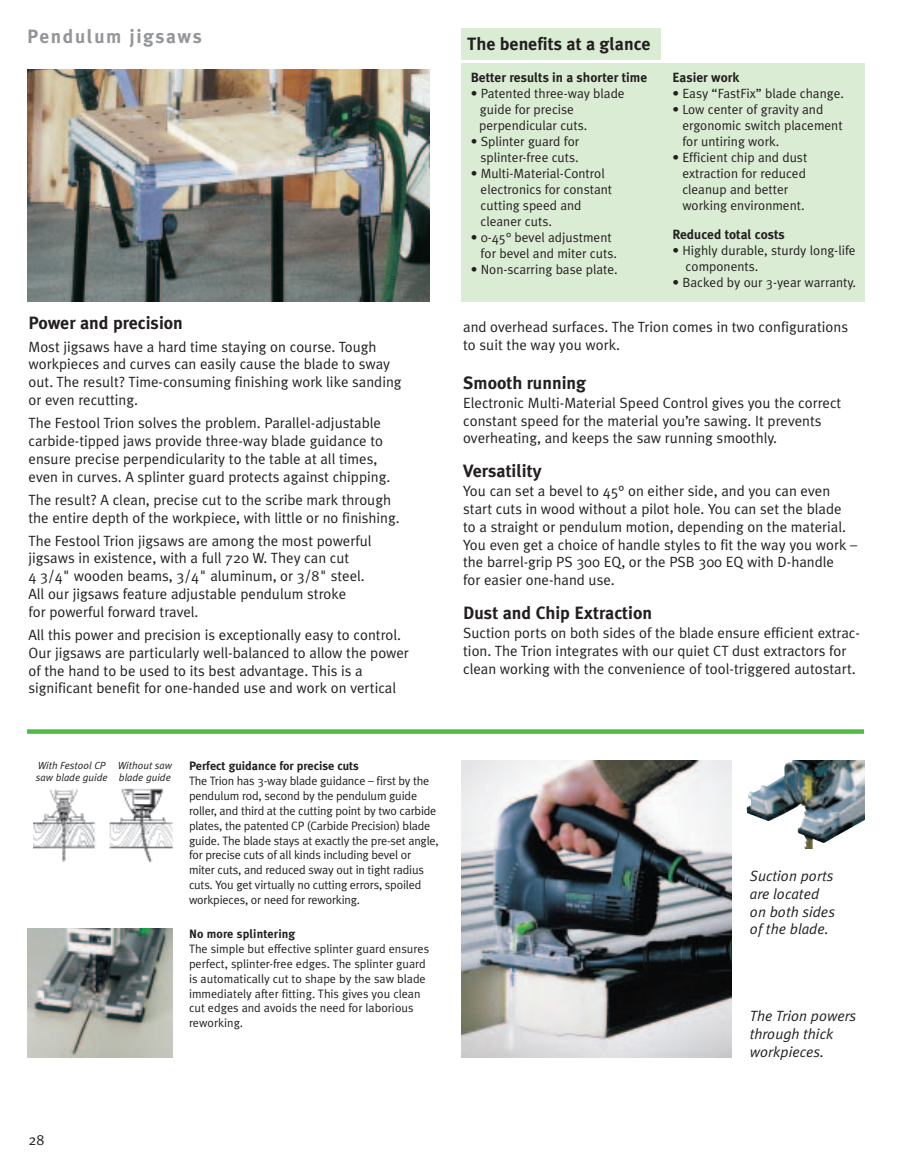
<style>
.page{position:relative;width:918px;height:1175px;background:#fff}
.page>*{position:absolute;margin:0;border:0;box-sizing:border-box;transform-origin:0 0}
.t1{font:700 19.35px "Meta Plus";letter-spacing:.08em;color:#939598}
.t2{font:700 17.85px "Meta Plus";color:#231f20}
.t3{font:14.85px/17.9px "Meta Plus Normal";color:#231f20}
.t4{font:italic 14.85px/17.9px "Meta Plus Normal";color:#231f20}
.t5{font:13.35px/16px "Meta Plus Normal";color:#231f20}
.t6{font:700 13.35px "Meta Plus";color:#231f20}
.t7{font:12.15px/14.9px "Meta Plus Normal";letter-spacing:-.015em;color:#231f20}
.t8{font:700 12.15px "Meta Plus";color:#231f20}
.t9{font:italic 10.35px/11.9px "Meta Plus Normal";color:#231f20}
</style>
<div class="page">
<img style="left:27px;top:928px;width:145px;height:129px">
<img style="left:34px;top:788px;width:139px;height:75px">
<img style="left:747px;top:760px;width:117px;height:88px">
<img style="left:462px;top:760px;width:270px;height:297px">
<img style="left:27px;top:69px;width:402px;height:232px">
<div style="left:462px;top:28px;width:199px;height:32px;background:#dbecd4"></div>
<div style="left:462px;top:63px;width:403px;height:238px;background:#dbecd4"></div>
<svg style="left:27px;top:729px;width:837px;height:4px;fill:#51b948"></svg>
<h1 class="t1" style="left:27px;top:25px;width:177px">Pendulum jigsaws</h1>
<p class="t2" style="left:28px;top:312px;width:156px">Power and precision</p>
<p class="t3" style="left:28px;top:337px;width:375px">Most jigsaws have a hard time staying on course. Tough workpieces and curves can easily cause the blade to sway out. The result? Time-consuming finishing work like sanding or even recutting.</p>
<p class="t3" style="left:28px;top:414px;width:363px">The Festool Trion solves the problem. Parallel-adjustable carbide-tipped jaws provide three-way blade guidance to ensure precise perpendicularity to the table at all times, even in curves. A splinter guard protects against chipping.</p>
<p class="t3" style="left:28px;top:490px;width:373px">The result? A clean, precise cut to the scribe mark through the entire depth of the workpiece, with little or no finishing.</p>
<p class="t3" style="left:28px;top:531px;width:345px">The Festool Trion jigsaws are among the most powerful jigsaws in existence, with a full 720 W. They can cut<br>4 3/4" wooden beams, 3/4" aluminum, or 3/8" steel.<br>All our jigsaws feature adjustable pendulum stroke<br>for powerful forward travel.</p>
<p class="t3" style="left:28px;top:626px;width:382px">All this power and precision is exceptionally easy to control.<br>Our jigsaws are particularly well-balanced to allow the power of the hand to be used to its best advantage. This is a significant benefit for one-handed use and work on vertical</p>
<p class="t2" style="left:467px;top:33px;width:185px">The benefits at a glance</p>
<p class="t6" style="left:471px;top:70px;width:178px">Better results in a shorter time</p>
<p class="t5" style="left:479px;top:85px;width:147px;text-indent:-8px">• Patented three-way blade guide for precise perpendicular cuts.</p>
<p class="t5" style="left:471px;top:134px;width:110px;text-align:right">• Splinter guard for splinter-free cuts.</p>
<p class="t5" style="left:481px;top:166px;width:133px;text-indent:-10px">• Multi-Material-Control electronics for constant cutting speed and cleaner cuts.</p>
<p class="t5" style="left:481px;top:230px;width:138px;text-indent:-10px">• 0-45° bevel adjustment for bevel and miter cuts.</p>
<p class="t5" style="left:471px;top:262px;width:149px">• Non-scarring base plate.</p>
<p class="t6" style="left:672px;top:70px;width:68px">Easier work</p>
<p class="t5" style="left:672px;top:85px;width:173px">• Easy “FastFix” blade change.</p>
<p class="t5" style="left:682px;top:102px;width:162px;text-indent:-10px">• Low center of gravity and ergonomic switch placement for untiring work.</p>
<p class="t5" style="left:682px;top:150px;width:126px;text-indent:-10px">• Efficient chip and dust extraction for reduced cleanup and better working environment.</p>
<p class="t6" style="left:672px;top:226px;width:114px">Reduced total costs</p>
<p class="t5" style="left:686px;top:242px;width:172px;text-indent:-13px">• Highly durable, sturdy long-life components.</p>
<p class="t5" style="left:672px;top:274px;width:185px">• Backed by our 3-year warranty.</p>
<p class="t3" style="left:463px;top:318px;width:386px">and overhead surfaces. The Trion comes in two configurations to suit the way you work.</p>
<p class="t2" style="left:463px;top:372px;width:124px">Smooth running</p>
<p class="t3" style="left:463px;top:394px;width:380px">Electronic Multi-Material Speed Control gives you the correct constant speed for the material you’re sawing. It prevents overheating, and keeps the saw running smoothly.</p>
<p class="t2" style="left:463px;top:460px;width:80px">Versatility</p>
<p class="t3" style="left:463px;top:482px;width:396px">You can set a bevel to 45° on either side, and you can even start cuts in wood without a pilot hole. You can set the blade to a straight or pendulum motion, depending on the material.<br>You even get a choice of handle styles to fit the way you work – the barrel-grip PS 300 EQ, or the PSB 300 EQ with D-handle<br>for easier one-hand use.</p>
<p class="t2" style="left:463px;top:602px;width:190px">Dust and Chip Extraction</p>
<p class="t3" style="left:463px;top:624px;width:398px">Suction ports on both sides of the blade ensure efficient extrac&shy;tion. The Trion integrates with our quiet CT dust extractors for clean working with the convenience of tool-triggered autostart.</p>
<p class="t9" style="left:36px;top:759px;width:73px">With Festool CP saw blade guide</p>
<p class="t9" style="left:118px;top:759px;width:56px">Without saw blade guide</p>
<p class="t8" style="left:189px;top:759px;width:172px">Perfect guidance for precise cuts</p>
<p class="t7" style="left:189px;top:773px;width:251px">The Trion has 3-way blade guidance – first by the pendulum rod, second by the pendulum guide roller, and third at the cutting point by two carbide plates, the patented CP (Carbide Precision) blade guide. The blade stays at exactly the pre-set angle, for precise cuts of all kinds including bevel or miter cuts, and reduced sway out in tight radius cuts. You get virtually no cutting errors, spoiled workpieces, or need for reworking.</p>
<p class="t8" style="left:189px;top:927px;width:108px">No more splintering</p>
<p class="t7" style="left:189px;top:941px;width:242px">The simple but effective splinter guard ensures perfect, splinter-free edges. The splinter guard is automatically cut to shape by the saw blade immediately after fitting. This gives you clean cut edges and avoids the need for laborious reworking.</p>
<p class="t4" style="left:750px;top:867px;width:87px">Suction ports are located on both sides of the blade.</p>
<p class="t4" style="left:750px;top:1007px;width:108px">The Trion powers through thick workpieces.</p>
<p class="t3" style="left:28px;top:1131px;width:17px">28</p>
</div>
